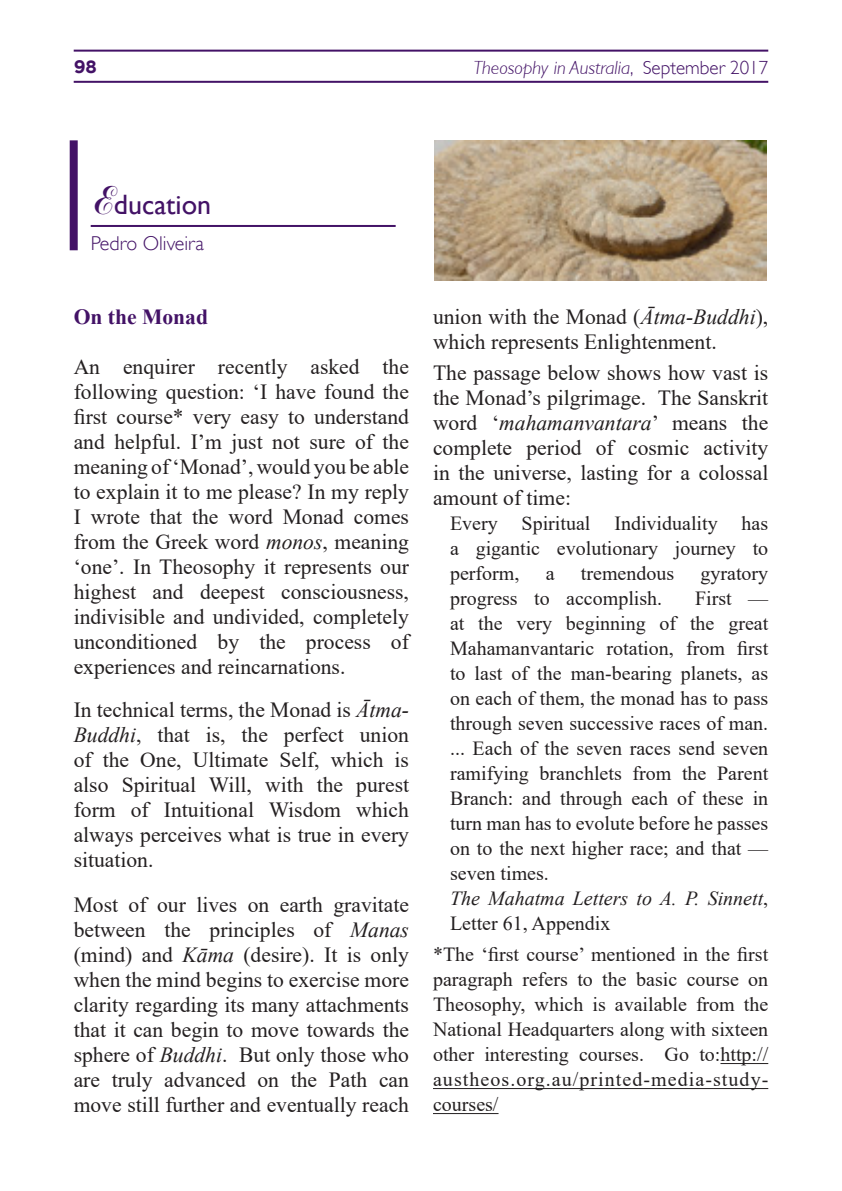
<style>
.page{position:relative;width:842px;height:1191px;background:#fff}
.page>*{position:absolute;margin:0;border:0;box-sizing:border-box;transform-origin:0 0}
.t1{font:28px "Gill Sans";color:#431266}
.t2{font:21.6px/25px "Times New Roman";color:#231f20;text-align:justify}
.t3{font:700 21.6px "Times New Roman";color:#431266}
.t4{font:20px/25px "Times New Roman";color:#231f20;text-align:justify}
.t5{font:300 20px "Gill Sans";color:#431266}
.t6{font:italic 300 19px "Gill Sans";color:#431266}
.t7{font:700 18px "Gotham";color:#431266}
.s1{font-style:normal}
.s2{font-family:"Commercial Script Plain";font-size:40px}
.s3{font-style:italic}
</style>
<div class="page">
<hr style="left:74px;top:50px;width:694px;height:2px;background:#431266">
<hr style="left:74px;top:81px;width:694px;height:2px;background:#431266">
<div style="left:70px;top:140px;width:8px;height:110px;background:#431266"></div>
<hr style="left:91px;top:225px;width:305px;height:2px;background:#431266">
<hr style="left:720px;top:1063px;width:48px;height:1px;background:#231f20">
<hr style="left:433px;top:1088px;width:335px;height:1px;background:#231f20">
<hr style="left:433px;top:1113px;width:65px;height:1px;background:#231f20">
<img style="left:434px;top:140px;width:333px;height:141px">
<p class="t7" style="left:74px;top:56px;width:25px">98</p>
<p class="t6" style="left:473px;top:57px;width:296px">Theosophy in Australia<span class="s1">, September 2017</span></p>
<p class="t1" style="left:91px;top:188px;width:122px"><span class="s2">E</span>ducation</p>
<p class="t5" style="left:91px;top:232px;width:115px">Pedro Oliveira</p>
<p class="t3" style="left:74px;top:301px;width:136px">On the Monad</p>
<p class="t2" style="left:74px;top:354px;width:337px">An enquirer recently asked the following question: ‘I have found the first course* very easy to understand and helpful. I’m just not sure of the meaning of ‘Monad’, would you be able to explain it to me please? In my reply I wrote that the word Monad comes from the Greek word <span class="s3">monos</span>, meaning ‘one’. In Theosophy it represents our highest and deepest consciousness, indivisible and undivided, completely unconditioned by the process of experiences and reincarnations.</p>
<p class="t2" style="left:74px;top:696px;width:337px">In technical terms, the Monad is <span class="s3">Ātma-Buddhi</span>, that is, the perfect union of the One, Ultimate Self, which is also Spiritual Will, with the purest form of Intuitional Wisdom which always perceives what is true in every situation.</p>
<p class="t2" style="left:74px;top:891px;width:337px">Most of our lives on earth gravitate between the principles of <span class="s3">Manas </span>(mind) and <span class="s3">Kāma</span> (desire). It is only when the mind begins to exercise more clarity regarding its many attachments that it can begin to move towards the sphere of <span class="s3">Buddhi</span>. But only those who are truly advanced on the Path can move still further and eventually reach</p>
<p class="t2" style="left:433px;top:304px;width:337px">union with the Monad (<span class="s3">Ātma-Buddhi</span>), which represents Enlightenment.</p>
<p class="t2" style="left:433px;top:360px;width:337px">The passage below shows how vast is the Monad’s pilgrimage. The Sanskrit word ‘<span class="s3">mahamanvantara</span>’ means the complete period of cosmic activity in the universe, lasting for a colossal amount of time:</p>
<p class="t4" style="left:450px;top:510px;width:320px">Every Spiritual Individuality has a gigantic evolutionary journey to perform,</p>
<p class="t4" style="left:546px;top:560px;width:10px">a</p>
<p class="t4" style="left:581px;top:560px;width:95px">tremendous</p>
<p class="t4" style="left:700px;top:560px;width:69px">gyratory</p>
<p class="t4" style="left:450px;top:585px;width:214px">progress to accomplish.</p>
<p class="t4" style="left:450px;top:585px;width:320px;text-align:left;text-indent:245px">First — at the very beginning of the great<br>Mahamanvantaric rotation, from first to last of the man-bearing planets, as on each of them, the monad has to pass through seven successive races of man. ... Each of the seven races send seven ramifying branchlets from the Parent<br>Branch: and through each of these in turn man has to evolute before he passes on to the next higher race; and that — seven times.<br><span class="s3">The Mahatma Letters to A. P. Sinnett</span>,<br>Letter 61, Appendix</p>
<p class="t4" style="left:433px;top:941px;width:337px">*The ‘first course’ mentioned in the first paragraph refers to the basic course on Theosophy, which is available from the National Headquarters along with sixteen other interesting courses. Go to:http:// austheos.org.au/printed-media-study&shy;courses/</p>
</div>
